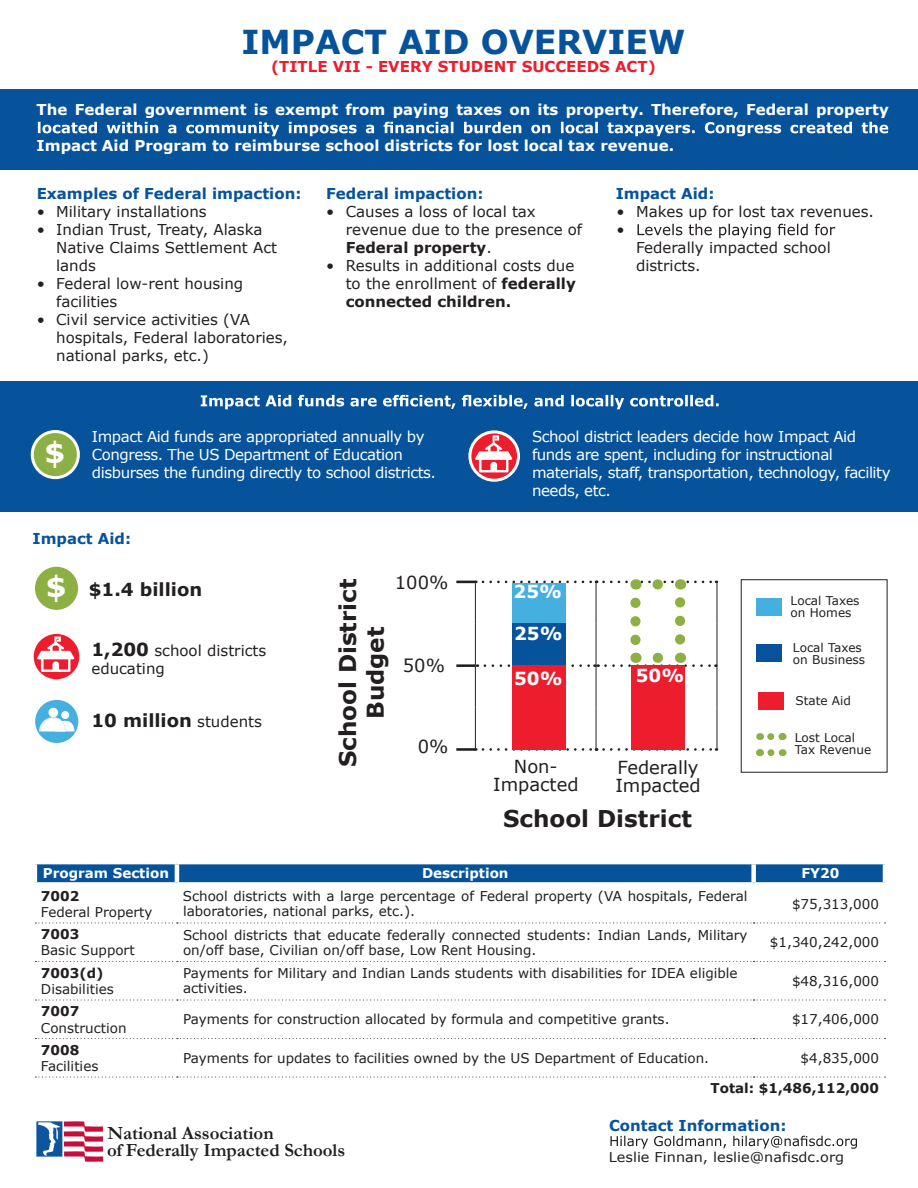
<style>
.page{position:relative;width:918px;height:1188px;background:#fff}
.page>*{position:absolute;margin:0;border:0;box-sizing:border-box;transform-origin:0 0}
.t1{font:700 33px "Verdana";color:#06539b}
.t2{font:700 29.25px "Verdana";color:#fff}
.t3{font:700 23.1px/27.8px "Verdana";color:#231f20;text-align:center}
.t4{font:700 18.75px/17.4px "Garamond";color:#201d1e}
.t5{font:18px/18px "Verdana";color:#231f20}
.t6{font:700 18px "Verdana";color:#231f20}
.t7{font:700 18px "Verdana";color:#fff}
.t8{font:15px/18px "Verdana";color:#231f20}
.t9{font:15px/18px "Verdana";letter-spacing:-.03em;color:#fff}
.t10{font:700 15px "Verdana";color:#fff}
.t11{font:700 15px "Verdana";color:#06539b}
.t12{font:700 15px "Verdana";color:#ed1d2e}
.t13{font:13.5px/15px "Verdana";color:#231f20}
.t14{font:700 13.5px "Verdana";color:#231f20}
.t15{font:13.5px "Verdana";color:#231f20;scale:1.07 1}
.t16{font:700 13.5px "Verdana";color:#fff}
.t17{font:12px/12px "Verdana";color:#231f20}
.s1{font-weight:700}
.s2{font-weight:700;font-size:18px}
.s3{font-weight:400;font-size:15px}
</style>
<div class="page">
<div style="left:0;top:381px;width:918px;height:131px;background:#06539b"></div>
<svg style="left:638px;top:224px;width:197px;height:14px"></svg>
<svg style="left:472px;top:437px;width:48px;height:41px"></svg>
<svg style="left:470px;top:432px;width:49px;height:48px"></svg>
<div style="left:468px;top:430px;width:52px;height:52px;border:3px solid #fff;border-radius:50%"></div>
<div style="left:32px;top:432px;width:46px;height:46px;background:#8db045;border-radius:50%"></div>
<div style="left:31px;top:430px;width:49px;height:49px;border:3px solid #fff;border-radius:50%"></div>
<div style="left:37px;top:864px;width:846px;height:18px;background:#06539b"></div>
<svg style="left:35px;top:922px;width:850px;height:2px"></svg>
<svg style="left:35px;top:961px;width:850px;height:1px"></svg>
<svg style="left:35px;top:999px;width:850px;height:2px"></svg>
<hr style="left:175px;top:864px;width:4px;height:18px;background:#fff">
<div style="left:751px;top:864px;width:5px;height:18px;background:#fff"></div>
<svg style="left:35px;top:1038px;width:850px;height:1px"></svg>
<svg style="left:35px;top:1076px;width:850px;height:2px"></svg>
<svg style="left:36px;top:1121px;width:67px;height:41px"></svg>
<svg style="left:201px;top:395px;width:518px;height:14px"></svg>
<div style="left:0;top:90px;width:918px;height:80px;background:#06539b"></div>
<svg style="left:38px;top:122px;width:850px;height:14px"></svg>
<div style="left:756px;top:598px;width:26px;height:18px;background:#45afdf"></div>
<div style="left:756px;top:644px;width:26px;height:18px;background:#06539b"></div>
<div style="left:758px;top:692px;width:26px;height:18px;background:#ed1d2e"></div>
<svg style="left:756px;top:733px;width:30px;height:23px"></svg>
<hr style="left:456px;top:748px;width:19px;height:3px;background:#231f20">
<hr style="left:717px;top:583px;width:1px;height:41px;background:#231f20">
<hr style="left:717px;top:624px;width:1px;height:42px;background:#231f20">
<hr style="left:596px;top:666px;width:1px;height:42px;background:#231f20">
<hr style="left:717px;top:666px;width:1px;height:42px;background:#231f20">
<hr style="left:596px;top:708px;width:1px;height:40px;background:#231f20">
<hr style="left:717px;top:708px;width:1px;height:40px;background:#231f20">
<hr style="left:475px;top:666px;width:1px;height:42px;background:#231f20">
<hr style="left:475px;top:708px;width:1px;height:40px;background:#231f20">
<svg style="left:483px;top:748px;width:114px;height:3px"></svg>
<svg style="left:604px;top:748px;width:113px;height:3px"></svg>
<div style="left:513px;top:665px;width:53px;height:85px;background:#ed1d2e"></div>
<div style="left:632px;top:665px;width:53px;height:85px;background:#ed1d2e"></div>
<svg style="left:456px;top:579px;width:261px;height:88px"></svg>
<svg style="left:610px;top:1136px;width:247px;height:13px"></svg>
<svg style="left:32px;top:632px;width:49px;height:49px"></svg>
<div style="left:31px;top:631px;width:51px;height:51px;border:3px solid #fff;border-radius:50%"></div>
<svg style="left:37px;top:636px;width:37px;height:36px"></svg>
<div style="left:33px;top:565px;width:47px;height:46px;background:#8db045;border-radius:50%"></div>
<div style="left:32px;top:564px;width:49px;height:49px;border:3px solid #fff;border-radius:50%"></div>
<svg style="left:34px;top:698px;width:46px;height:47px"></svg>
<div style="left:32px;top:697px;width:49px;height:49px;border:3px solid #fff;border-radius:50%"></div>
<div style="left:61px;top:711px;width:8px;height:8px;background:#fff;border-radius:50%"></div>
<svg style="left:38px;top:716px;width:36px;height:18px"></svg>
<div style="left:48px;top:708px;width:10px;height:9px;background:#fff;border-radius:50%"></div>
<svg style="left:475px;top:434px;width:37px;height:38px"></svg>
<h1 class="t1" style="left:242px;top:19px;width:445px">IMPACT AID OVERVIEW</h1>
<p class="t12" style="left:271px;top:56px;width:386px">(TITLE VII - EVERY STUDENT SUCCEEDS ACT)</p>
<p class="t10" style="left:37px;top:99px;width:854px">The Federal government is exempt from paying taxes on its property. Therefore, Federal property</p>
<p class="t10" style="left:37px;top:135px;width:639px">Impact Aid Program to reimburse school districts for lost local tax revenue.</p>
<p class="t11" style="left:37px;top:183px;width:266px">Examples of Federal impaction:</p>
<p class="t8" style="left:37px;top:203px;width:171px">• Military installations</p>
<p class="t8" style="left:56px;top:221px;width:222px;text-indent:-20px">• Indian Trust, Treaty, Alaska<br>Native Claims Settlement Act lands</p>
<p class="t8" style="left:56px;top:275px;width:189px;text-indent:-20px">• Federal low-rent housing facilities</p>
<p class="t8" style="left:56px;top:311px;width:233px;text-indent:-20px">• Civil service activities (VA hospitals, Federal laboratories, national parks, etc.)</p>
<p class="t11" style="left:326px;top:183px;width:159px">Federal impaction:</p>
<p class="t8" style="left:346px;top:203px;width:238px;text-indent:-20px">• Causes a loss of local tax revenue due to the presence of<br><span class="s1">Federal property</span>.</p>
<p class="t8" style="left:346px;top:257px;width:232px;text-align:justify;text-indent:-20px">• Results in additional costs due to the enrollment of <span class="s1">federally connected children.</span></p>
<p class="t11" style="left:616px;top:183px;width:100px">Impact Aid:</p>
<p class="t8" style="left:617px;top:203px;width:259px">• Makes up for lost tax revenues.</p>
<p class="t8" style="left:617px;top:221px;width:10px">•</p>
<p class="t8" style="left:636px;top:239px;width:196px">Federally impacted school</p>
<p class="t8" style="left:636px;top:257px;width:66px">districts.</p>
<h2 class="t2" style="left:45px;top:432px;width:22px">$</h2>
<p class="t9" style="left:92px;top:427px;width:346px">Impact Aid funds are appropriated annually by<br>Congress. The US Department of Education disburses the funding directly to school districts.</p>
<p class="t9" style="left:532px;top:427px;width:360px">School district leaders decide how Impact Aid funds are spent, including for instructional materials, staff, transportation, technology, facility needs, etc.</p>
<p class="t11" style="left:32px;top:528px;width:100px">Impact Aid:</p>
<h2 class="t2" style="left:46px;top:566px;width:22px">$</h2>
<h3 class="t6" style="left:89px;top:576px;width:115px">$1.4 billion</h3>
<p class="t8" style="left:91px;top:641px;width:176px"><span class="s2">1,200</span> school districts educating</p>
<h3 class="t6" style="left:91px;top:708px;width:172px">10 million <span class="s3">students</span></h3>
<h3 class="t3" style="left:333px;top:767px;width:190px;rotate:-90deg">School District<br>Budget</h3>
<h3 class="t5" style="left:395px;top:573px;width:55px">100%</h3>
<h3 class="t5" style="left:403px;top:657px;width:44px">50%</h3>
<h3 class="t5" style="left:418px;top:737px;width:32px">0%</h3>
<h3 class="t7" style="left:514px;top:579px;width:50px">25%</h3>
<h3 class="t7" style="left:514px;top:621px;width:50px">25%</h3>
<h3 class="t7" style="left:514px;top:665px;width:50px">50%</h3>
<h3 class="t7" style="left:636px;top:663px;width:50px">50%</h3>
<h3 class="t5" style="left:493px;top:757px;width:87px;text-align:center">Non-<br>Impacted</h3>
<h3 class="t5" style="left:615px;top:758px;width:87px">Federally<br>Impacted</h3>
<h3 class="t3" style="left:503px;top:804px;width:190px">School District</h3>
<p class="t17" style="left:791px;top:595px;width:70px">Local Taxes on Homes</p>
<p class="t17" style="left:793px;top:642px;width:74px">Local Taxes on Business</p>
<p class="t17" style="left:795px;top:694px;width:57px">State Aid</p>
<p class="t17" style="left:795px;top:731px;width:78px">Lost Local<br>Tax Revenue</p>
<p class="t16" style="left:43px;top:864px;width:128px">Program Section</p>
<p class="t16" style="left:422px;top:864px;width:88px">Description</p>
<p class="t16" style="left:802px;top:864px;width:39px">FY20</p>
<p class="t14" style="left:41px;top:886px;width:40px">7002</p>
<p class="t13" style="left:41px;top:904px;width:113px">Federal Property</p>
<p class="t13" style="left:183px;top:889px;width:566px">School districts with a large percentage of Federal property (VA hospitals, Federal laboratories, national parks, etc.).</p>
<p class="t13" style="left:792px;top:896px;width:89px">$75,313,000</p>
<p class="t14" style="left:41px;top:925px;width:40px">7003</p>
<p class="t13" style="left:41px;top:943px;width:95px">Basic Support</p>
<p class="t14" style="left:41px;top:963px;width:64px">7003(d)</p>
<p class="t13" style="left:41px;top:981px;width:74px">Disabilities</p>
<p class="t14" style="left:41px;top:1002px;width:40px">7007</p>
<p class="t13" style="left:41px;top:1020px;width:87px">Construction</p>
<p class="t13" style="left:183px;top:927px;width:566px">School districts that educate federally connected students: Indian Lands, Military on/off base, Civilian on/off base, Low Rent Housing.</p>
<p class="t13" style="left:770px;top:935px;width:111px">$1,340,242,000</p>
<p class="t13" style="left:183px;top:966px;width:556px">Payments for Military and Indian Lands students with disabilities for IDEA eligible activities.</p>
<p class="t13" style="left:792px;top:973px;width:89px">$48,316,000</p>
<p class="t13" style="left:183px;top:1012px;width:488px">Payments for construction allocated by formula and competitive grants.</p>
<p class="t13" style="left:792px;top:1012px;width:89px">$17,406,000</p>
<p class="t14" style="left:41px;top:1040px;width:40px">7008</p>
<p class="t13" style="left:41px;top:1059px;width:59px">Facilities</p>
<p class="t13" style="left:183px;top:1050px;width:528px">Payments for updates to facilities owned by the US Department of Education.</p>
<p class="t13" style="left:801px;top:1050px;width:80px">$4,835,000</p>
<p class="t14" style="left:711px;top:1079px;width:170px">Total: $1,486,112,000</p>
<h3 class="t4" style="left:107px;top:1124px;width:239px">National Association<br>of Federally Impacted Schools</h3>
<p class="t11" style="left:609px;top:1115px;width:179px">Contact Information:</p>
<p class="t15" style="left:609px;top:1147px;width:221px">Leslie Finnan, leslie@nafisdc.org</p>
</div>
